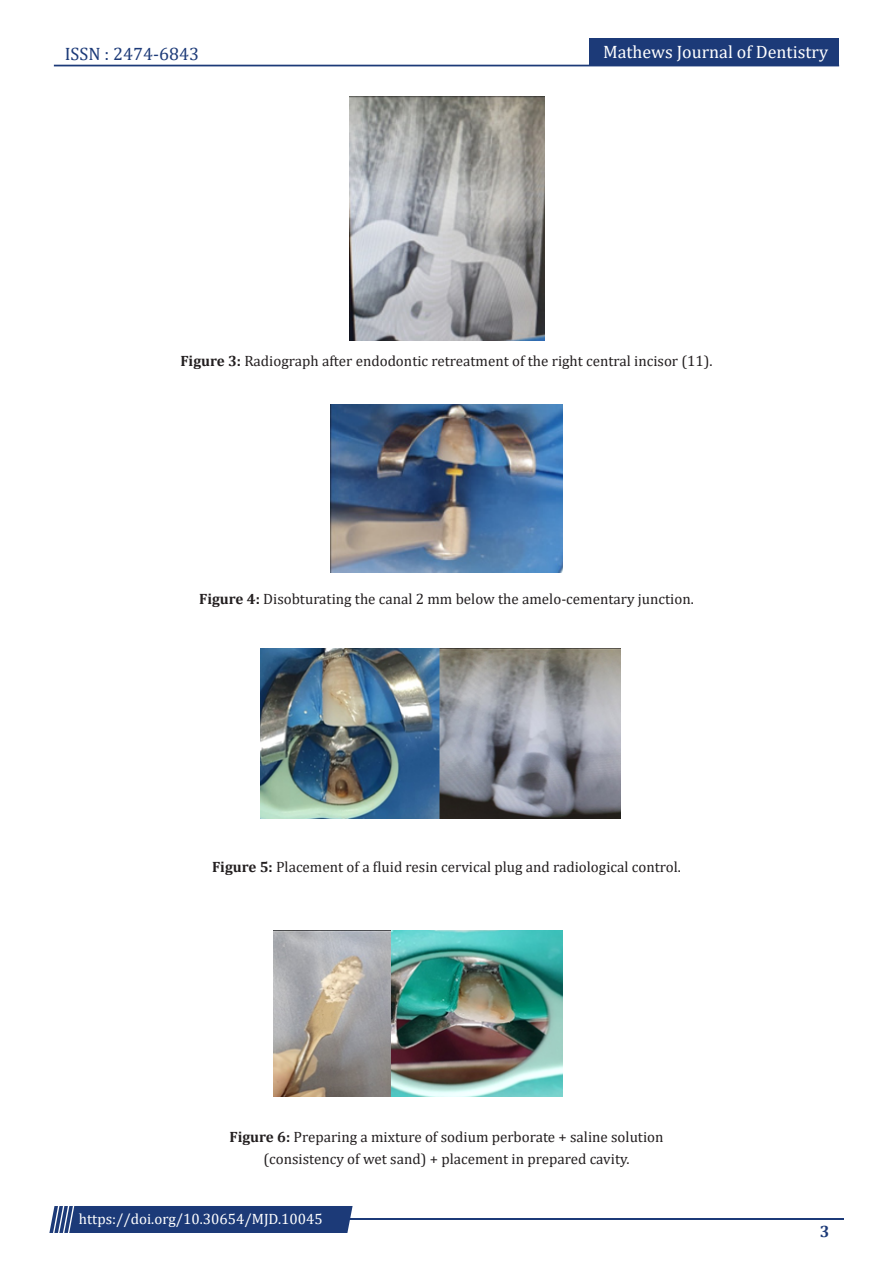
<style>
.page{position:relative;width:893px;height:1263px;background:#fff}
.page>*{position:absolute;margin:0;border:0;box-sizing:border-box;transform-origin:0 0}
.t1{font:18px "Cambria";color:#fff}
.t2{font:18px "Cambria";color:#1c3a78}
.t3{font:700 16.5px "Cambria";color:#1c3a78}
.t4{font:15px/22.5px "Cambria";color:#231f20;text-align:center}
.t5{font:15px "Cambria";color:#fff}
.s1{font-weight:700}
</style>
<div class="page">
<div style="left:54px;top:65px;width:785px;height:1px;border:1px solid #1c3a78"></div>
<div style="left:589px;top:39px;width:250px;height:27px;background:#1c3a78"></div>
<hr style="left:310px;top:1219px;width:534px;height:1px;background:#1c3a78">
<div style="left:49px;top:1206px;width:304px;height:27px;background:#1c3a78"></div>
<img style="left:349px;top:97px;width:195px;height:244px">
<img style="left:331px;top:404px;width:232px;height:169px">
<img style="left:261px;top:648px;width:359px;height:171px">
<img style="left:273px;top:930px;width:290px;height:166px">
<p class="t2" style="left:65px;top:43px;width:136px">ISSN : 2474-6843</p>
<p class="t1" style="left:603px;top:41px;width:227px">Mathews Journal of Dentistry</p>
<p class="t4" style="left:180px;top:349px;width:534px"><span class="s1">Figure 3:</span> Radiograph after endodontic retreatment of the right central incisor (11).</p>
<p class="t4" style="left:199px;top:588px;width:496px"><span class="s1">Figure 4:</span> Disobturating the canal 2 mm below the amelo-cementary junction.</p>
<p class="t4" style="left:212px;top:856px;width:470px"><span class="s1">Figure 5:</span> Placement of a fluid resin cervical plug and radiological control.</p>
<p class="t4" style="left:229px;top:1125px;width:436px"><span class="s1">Figure 6:</span> Preparing a mixture of sodium perborate + saline solution (consistency of wet sand) + placement in prepared cavity.</p>
<p class="t5" style="left:79px;top:1210px;width:245px">https://doi.org/10.30654/MJD.10045</p>
<p class="t3" style="left:820px;top:1220px;width:11px">3</p>
</div>
